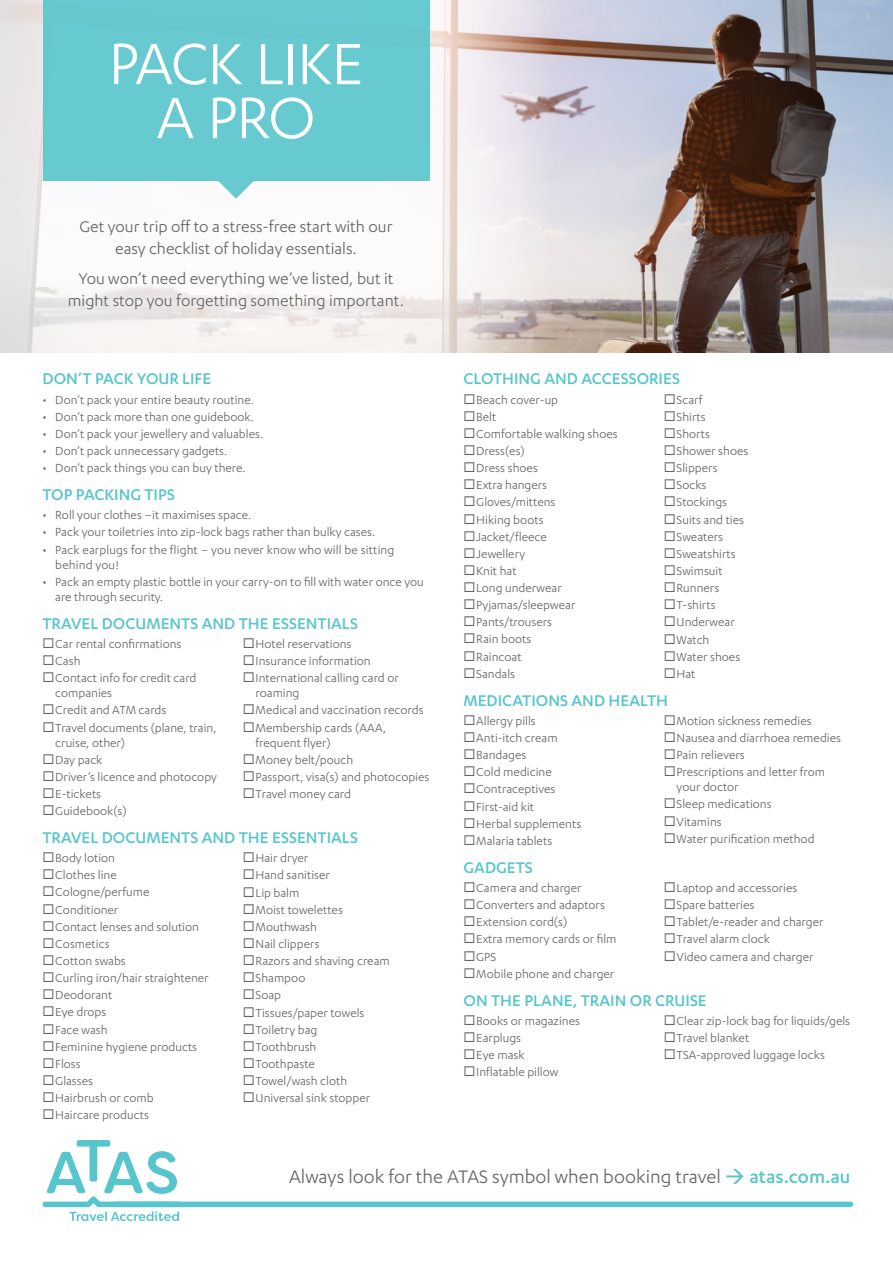
<style>
.page{position:relative;width:893px;height:1263px;background:#fff}
.page>*{position:absolute;margin:0;border:0;box-sizing:border-box;transform-origin:0 0}
.t1{font:67.5px/54px "Karbon";letter-spacing:-.02em;color:#fff;text-align:center}
.t2{font:21px "Karbon";color:#636466}
.t3{font:500 18px "Karbon";color:#57c5cc}
.t4{font:18px/21.6px "Karbon";color:#636466;text-align:center}
.t5{font:13.5px/17.1px "Karbon";color:#636466}
.s1{color:#57c5cc}
.s2{font-weight:500;color:#57c5cc}
</style>
<div class="page">
<img style="left:553px;top:0;width:340px;height:353px">
<svg style="left:0;top:0;width:553px;height:353px"></svg>
<svg style="left:43px;top:1140px;width:137px;height:81px"></svg>
<div style="left:115px;top:1201px;width:735px;height:6px;background:#57c5cc"></div>
<svg style="left:218px;top:181px;width:36px;height:18px"></svg>
<div style="left:43px;top:0;width:386px;height:181px;background:#67cad0"></div>
<div style="left:62px;top:213px;width:347px;height:104px;background:linear-gradient(to bottom,#fff,#f1eeed)"></div>
<h1 class="t1" style="left:108px;top:35px;width:257px">PACK LIKE<br>A PRO</h1>
<h3 class="t4" style="left:79px;top:215px;width:315px">Get your trip off to a stress-free start with our easy checklist of holiday essentials.</h3>
<h3 class="t4" style="left:68px;top:267px;width:338px">You won’t need everything we’ve listed, but it might stop you forgetting something important.</h3>
<h3 class="t3" style="left:43px;top:369px;width:170px">DON’T PACK YOUR LIFE</h3>
<p class="t5" style="left:43px;top:391px;width:213px">• Don’t pack your entire beauty routine.</p>
<p class="t5" style="left:43px;top:408px;width:213px">• Don’t pack more than one guidebook.</p>
<p class="t5" style="left:43px;top:425px;width:222px">• Don’t pack your jewellery and valuables.</p>
<p class="t5" style="left:43px;top:442px;width:186px">• Don’t pack unnecessary gadgets.</p>
<p class="t5" style="left:43px;top:459px;width:205px">• Don’t pack things you can buy there.</p>
<h3 class="t3" style="left:43px;top:484px;width:134px">TOP PACKING TIPS</h3>
<p class="t5" style="left:43px;top:506px;width:210px">• Roll your clothes –it maximises space.</p>
<p class="t5" style="left:43px;top:523px;width:334px">• Pack your toiletries into zip-lock bags rather than bulky cases.</p>
<p class="t5" style="left:55px;top:542px;width:341px;line-height:15px;text-indent:-13px">• Pack earplugs for the flight – you never know who will be sitting behind you!</p>
<p class="t5" style="left:55px;top:574px;width:370px;line-height:15px;text-indent:-13px">• Pack an empty plastic bottle in your carry-on to fill with water once you are through security.</p>
<h3 class="t3" style="left:43px;top:613px;width:317px">TRAVEL DOCUMENTS AND THE ESSENTIALS</h3>
<p class="t5" style="left:55px;top:635px;width:143px">Car rental confirmations<br>Cash<br>Contact info for credit card</p>
<p class="t5" style="left:55px;top:684px;width:163px">companies<br>Credit and ATM cards<br>Travel documents (plane, train,</p>
<p class="t5" style="left:55px;top:733px;width:163px">cruise, other)<br>Day pack<br>Driver’s licence and photocopy<br>E-tickets<br>Guidebook(s)</p>
<p class="t5" style="left:256px;top:635px;width:145px">Hotel reservations<br>Insurance information<br>International calling card or</p>
<p class="t5" style="left:256px;top:684px;width:170px">roaming<br>Medical and vaccination records<br>Membership cards (AAA,</p>
<p class="t5" style="left:256px;top:733px;width:175px">frequent flyer)<br>Money belt/pouch<br>Passport, visa(s) and photocopies<br>Travel money card</p>
<h3 class="t3" style="left:43px;top:827px;width:317px">TRAVEL DOCUMENTS AND THE ESSENTIALS</h3>
<p class="t5" style="left:55px;top:849px;width:155px">Body lotion<br>Clothes line<br>Cologne/perfume<br>Conditioner<br>Contact lenses and solution<br>Cosmetics<br>Cotton swabs<br>Curling iron/hair straightener<br>Deodorant<br>Eye drops<br>Face wash<br>Feminine hygiene products<br>Floss<br>Glasses<br>Hairbrush or comb<br>Haircare products</p>
<p class="t5" style="left:256px;top:849px;width:136px">Hair dryer<br>Hand sanitiser<br>Lip balm<br>Moist towelettes<br>Mouthwash<br>Nail clippers<br>Razors and shaving cream<br>Shampoo<br>Soap<br>Tissues/paper towels<br>Toiletry bag<br>Toothbrush<br>Toothpaste<br>Towel/wash cloth<br>Universal sink stopper</p>
<h3 class="t3" style="left:463px;top:369px;width:218px">CLOTHING AND ACCESSORIES</h3>
<p class="t5" style="left:476px;top:391px;width:143px">Beach cover-up<br>Belt<br>Comfortable walking shoes<br>Dress(es)<br>Dress shoes<br>Extra hangers<br>Gloves/mittens<br>Hiking boots<br>Jacket/fleece<br>Jewellery<br>Knit hat<br>Long underwear<br>Pyjamas/sleepwear<br>Pants/trousers<br>Rain boots<br>Raincoat<br>Sandals</p>
<p class="t5" style="left:677px;top:391px;width:73px">Scarf<br>Shirts<br>Shorts<br>Shower shoes<br>Slippers<br>Socks<br>Stockings<br>Suits and ties<br>Sweaters<br>Sweatshirts<br>Swimsuit<br>Runners<br>T-shirts<br>Underwear<br>Watch<br>Water shoes<br>Hat</p>
<h3 class="t3" style="left:463px;top:690px;width:206px">MEDICATIONS AND HEALTH</h3>
<p class="t5" style="left:476px;top:712px;width:107px">Allergy pills<br>Anti-itch cream<br>Bandages<br>Cold medicine<br>Contraceptives<br>First-aid kit<br>Herbal supplements<br>Malaria tablets</p>
<p class="t5" style="left:677px;top:712px;width:166px">Motion sickness remedies<br>Nausea and diarrhoea remedies<br>Pain relievers<br>Prescriptions and letter from</p>
<p class="t5" style="left:677px;top:778px;width:140px">your doctor<br>Sleep medications<br>Vitamins<br>Water purification method</p>
<h3 class="t3" style="left:463px;top:857px;width:71px">GADGETS</h3>
<p class="t5" style="left:476px;top:879px;width:142px">Camera and charger<br>Converters and adaptors<br>Extension cord(s)<br>Extra memory cards or film<br>GPS<br>Mobile phone and charger</p>
<p class="t5" style="left:677px;top:879px;width:148px">Laptop and accessories<br>Spare batteries<br>Tablet/e-reader and charger<br>Travel alarm clock<br>Video camera and charger</p>
<h3 class="t3" style="left:463px;top:990px;width:245px">ON THE PLANE, TRAIN OR CRUISE</h3>
<p class="t5" style="left:476px;top:1012px;width:105px">Books or magazines<br>Earplugs<br>Eye mask<br>Inflatable pillow</p>
<p class="t5" style="left:677px;top:1012px;width:175px">Clear zip-lock bag for liquids/gels<br>Travel blanket<br>TSA-approved luggage locks</p>
<h2 class="t2" style="left:289px;top:1165px;width:563px">Always look for the ATAS symbol when booking travel <span class="s1">→</span> <span class="s2">atas.com.au</span></h2>
</div>
